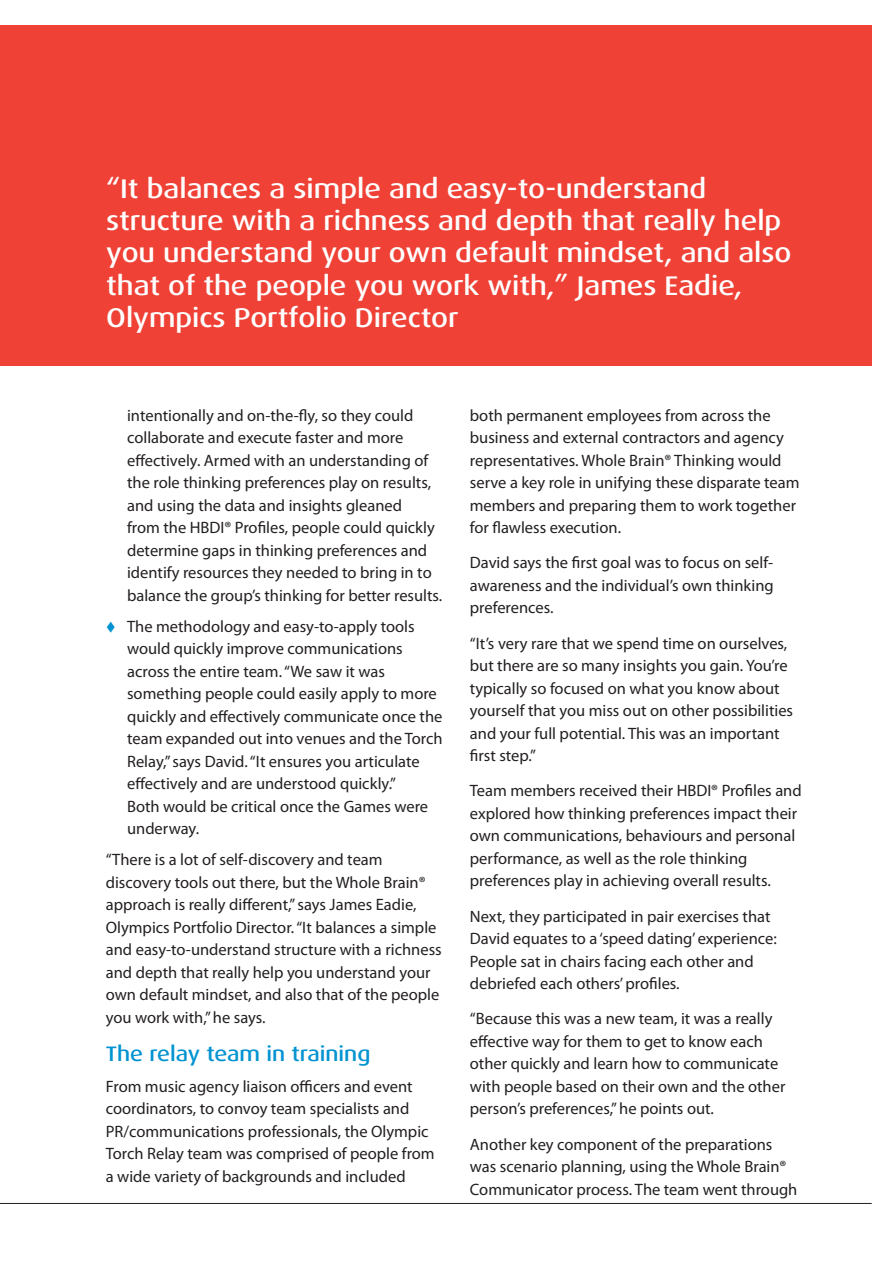
<style>
.page{position:relative;width:893px;height:1263px;background:#fff}
.page>*{position:absolute;margin:0;border:0;box-sizing:border-box;transform-origin:0 0}
._05-Colour_Block_Tex{font:500 27px/32.4px "Dax Wide";color:#fff}
._05-Body_Heading_2{font:500 21px "Dax Wide";color:#0093d1}
._05-Body_Text{font:16.5px/22.5px "Myriad Pro";color:#231f20}
</style>
<div class="page">
<hr style="left:0;top:1203px;width:872px;height:1px;background:#231f20">
<div style="left:0;top:26px;width:872px;height:340px;background:#ef4135"></div>
<p class="_05-Colour_Block_Tex" style="left:106px;top:172px;width:687px">“It balances a simple and easy-to-understand structure with a richness and depth that really help you understand your own default mindset, and also that of the people you work with,” James Eadie, Olympics Portfolio Director</p>
<p class="_05-Body_Text" style="left:127px;top:404px;width:317px">intentionally and on-the-fly, so they could collaborate and execute faster and more effectively. Armed with an understanding of the role thinking preferences play on results, and using the data and insights gleaned<br>from the HBDI® Profiles, people could quickly determine gaps in thinking preferences and identify resources they needed to bring in to balance the group’s thinking for better results.</p>
<p class="_05-Body_Text" style="left:127px;top:615px;width:317px">The methodology and easy-to-apply tools would quickly improve communications across the entire team. “We saw it was something people could easily apply to more quickly and effectively communicate once the team expanded out into venues and the Torch Relay,” says David. “It ensures you articulate effectively and are understood quickly.”<br>Both would be critical once the Games were underway.</p>
<p class="_05-Body_Text" style="left:106px;top:848px;width:337px">“There is a lot of self-discovery and team discovery tools out there, but the Whole Brain® approach is really different,” says James Eadie, Olympics Portfolio Director. “It balances a simple and easy-to-understand structure with a richness and depth that really help you understand your own default mindset, and also that of the people you work with,” he says.</p>
<p class="_05-Body_Heading_2" style="left:106px;top:1041px;width:266px">The relay team in training</p>
<p class="_05-Body_Text" style="left:106px;top:1074px;width:330px">From music agency liaison officers and event coordinators, to convoy team specialists and PR/communications professionals, the Olympic Torch Relay team was comprised of people from a wide variety of backgrounds and included</p>
<p class="_05-Body_Text" style="left:470px;top:404px;width:331px">both permanent employees from across the business and external contractors and agency representatives. Whole Brain® Thinking would serve a key role in unifying these disparate team members and preparing them to work together for flawless execution.</p>
<p class="_05-Body_Text" style="left:470px;top:551px;width:305px;text-align:justify">David says the first goal was to focus on self&shy;awareness and the individual’s own thinking preferences.</p>
<p class="_05-Body_Text" style="left:470px;top:632px;width:325px">“It’s very rare that we spend time on ourselves, but there are so many insights you gain. You’re typically so focused on what you know about yourself that you miss out on other possibilities and your full potential. This was an important first step.”</p>
<p class="_05-Body_Text" style="left:470px;top:779px;width:333px">Team members received their HBDI® Profiles and explored how thinking preferences impact their own communications, behaviours and personal performance, as well as the role thinking preferences play in achieving overall results.</p>
<p class="_05-Body_Text" style="left:470px;top:905px;width:308px">Next, they participated in pair exercises that David equates to a ‘speed dating’ experience:<br>People sat in chairs facing each other and debriefed each others’ profiles.</p>
<p class="_05-Body_Text" style="left:470px;top:1007px;width:317px">“Because this was a new team, it was a really effective way for them to get to know each other quickly and learn how to communicate with people based on their own and the other person’s preferences,” he points out.</p>
<p class="_05-Body_Text" style="left:470px;top:1133px;width:329px">Another key component of the preparations was scenario planning, using the Whole Brain®<br>Communicator process. The team went through</p>
</div>
